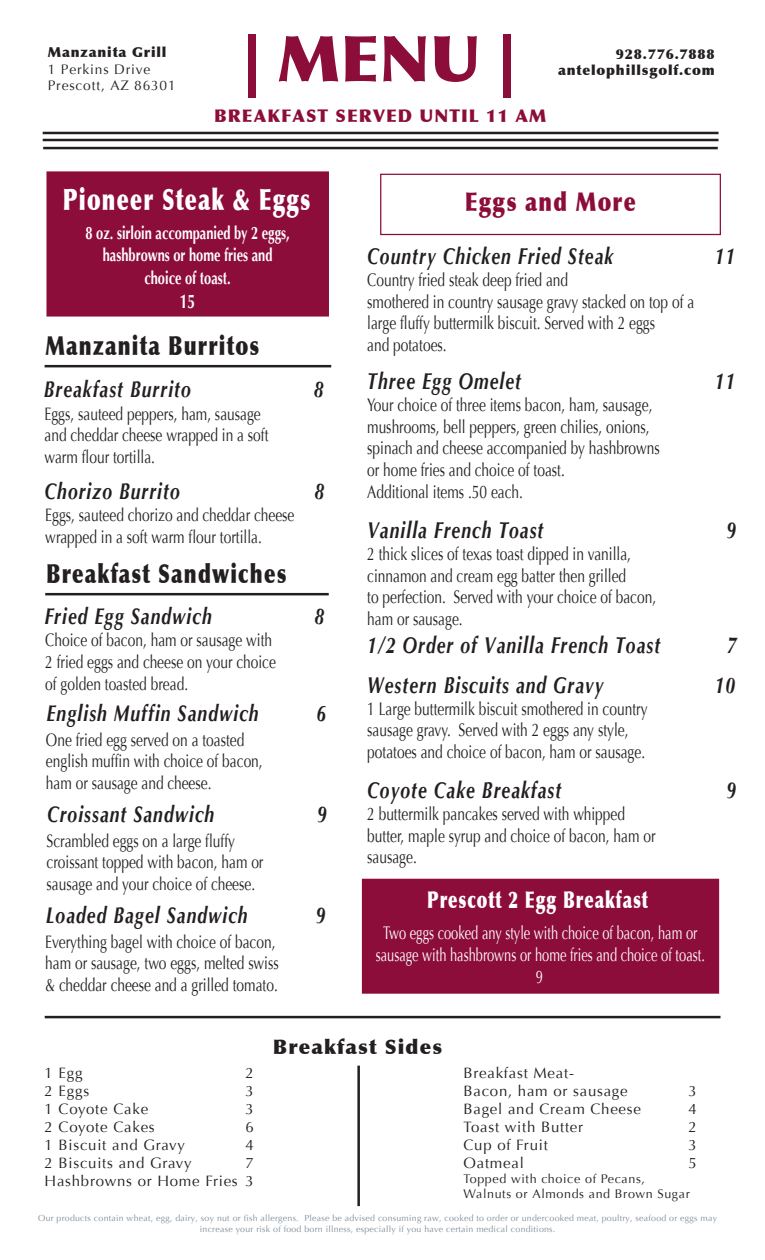
<style>
.page{position:relative;width:765px;height:1260px;background:#fff}
.page>*{position:absolute;margin:0;border:0;box-sizing:border-box;transform-origin:0 0}
.t1{font:900 63.75px "Optima";color:#8d0d3a}
.t2{font:900 29.5px "Optima";letter-spacing:.06em;color:#fff;scale:.71 1}
.t3{font:900 26.25px "Optima";letter-spacing:.06em;color:#231f20;scale:.76 1}
.t4{font:900 26px "Optima";letter-spacing:.06em;color:#8d0d3a;scale:.81 1}
.t5{font:italic 700 23.12px "Optima";letter-spacing:.06em;color:#231f20;scale:.76 1}
.t6{font:900 23.12px "Optima";letter-spacing:.06em;color:#fff;scale:.71 1}
.t7{font:italic 700 22.88px "Optima";letter-spacing:.06em;color:#231f20;scale:.76 1}
.t8{font:900 20px "Optima";letter-spacing:.06em;color:#231f20}
.t9{font:700 19.62px "Optima";color:#fff;scale:.71 1}
.t10{font:18.25px/21.9px "Optima";color:#231f20;scale:.76 1}
.t11{font:18.25px/21.9px "Optima";color:#fff;text-align:center;scale:.71 1}
.t12{font:18px/21.6px "Optima";color:#231f20;scale:.76 1}
.t13{font:700 18px/21.6px "Optima";color:#fff;text-align:center;scale:.71 1}
.t14{font:900 17.5px "Optima";letter-spacing:.06em;color:#8d0d3a}
.t15{font:15px/18px "Optima";letter-spacing:.05em;color:#231f20;text-align:right}
.t16{font:900 13.75px "Optima";letter-spacing:.06em;color:#231f20}
.t17{font:13.75px/16.5px "Optima";letter-spacing:.06em;color:#231f20}
.t18{font:12.5px/15px "Optima";letter-spacing:.05em;color:#231f20}
.t19{font:8.75px/10.5px "Optima";letter-spacing:.03em;color:#818f9a;text-align:center}
</style>
<div class="page">
<div style="left:380px;top:174px;width:341px;height:61px;border:1px solid #8d0d3a"></div>
<svg style="left:42px;top:131px;width:677px;height:19px"></svg>
<div style="left:46px;top:171px;width:283px;height:146px;background:#8d0d3a"></div>
<svg style="left:44px;top:364px;width:288px;height:4px"></svg>
<svg style="left:45px;top:592px;width:284px;height:4px"></svg>
<svg style="left:44px;top:1015px;width:677px;height:4px;background:#757273"></svg>
<svg style="left:357px;top:1065px;width:3px;height:142px"></svg>
<div style="left:362px;top:879px;width:357px;height:115px;background:#8d0d3a"></div>
<p class="t16" style="left:48px;top:44px;width:120px">Manzanita Grill</p>
<p class="t17" style="left:48px;top:61px;width:129px">1 Perkins Drive<br>Prescott, AZ 86301</p>
<h1 class="t1" style="left:245px;top:20px;width:271px">| MENU |</h1>
<p class="t14" style="left:214px;top:105px;width:333px">BREAKFAST SERVED UNTIL 11 AM</p>
<p class="t16" style="left:616px;top:45px;width:100px">928.776.7888</p>
<p class="t16" style="left:558px;top:62px;width:158px">antelophillsgolf.com</p>
<h2 class="t2" style="left:63px;top:181px;width:350px">Pioneer Steak &amp; Eggs</h2>
<p class="t13" style="left:86px;top:222px;width:289px">8 oz. sirloin accompanied by 2 eggs, hashbrowns or home fries and</p>
<p class="t13" style="left:145px;top:268px;width:123px">choice of toast.</p>
<p class="t9" style="left:180px;top:290px;width:23px">15</p>
<h3 class="t3" style="left:45px;top:330px;width:283px">Manzanita Burritos</h3>
<p class="t7" style="left:44px;top:376px;width:195px">Breakfast Burrito</p>
<p class="t7" style="left:314px;top:376px;width:14px">8</p>
<p class="t12" style="left:45px;top:403px;width:296px">Eggs, sauteed peppers, ham, sausage and cheddar cheese wrapped in a soft warm flour tortilla.</p>
<p class="t7" style="left:45px;top:477px;width:180px">Chorizo Burrito</p>
<p class="t7" style="left:315px;top:477px;width:14px">8</p>
<p class="t12" style="left:45px;top:505px;width:329px">Eggs, sauteed chorizo and cheddar cheese wrapped in a soft warm flour tortilla.</p>
<h3 class="t3" style="left:46px;top:558px;width:318px">Breakfast Sandwiches</h3>
<p class="t7" style="left:44px;top:603px;width:222px">Fried Egg Sandwich</p>
<p class="t7" style="left:314px;top:603px;width:14px">8</p>
<p class="t12" style="left:45px;top:630px;width:305px">Choice of bacon, ham or sausage with<br>2 fried eggs and cheese on your choice of golden toasted bread.</p>
<p class="t7" style="left:46px;top:700px;width:281px">English Muffin Sandwich</p>
<p class="t7" style="left:316px;top:700px;width:14px">6</p>
<p class="t12" style="left:46px;top:729px;width:287px">One fried egg served on a toasted english muffin with choice of bacon, ham or sausage and cheese.</p>
<p class="t7" style="left:47px;top:801px;width:222px">Croissant Sandwich</p>
<p class="t7" style="left:317px;top:801px;width:14px">9</p>
<p class="t12" style="left:47px;top:830px;width:287px">Scrambled eggs on a large fluffy croissant topped with bacon, ham or sausage and your choice of cheese.</p>
<p class="t7" style="left:46px;top:902px;width:267px">Loaded Bagel Sandwich</p>
<p class="t7" style="left:316px;top:902px;width:14px">9</p>
<p class="t12" style="left:45px;top:931px;width:309px">Everything bagel with choice of bacon, ham or sausage, two eggs, melted swiss &amp; cheddar cheese and a grilled tomato.</p>
<h3 class="t4" style="left:465px;top:186px;width:213px">Eggs and More</h3>
<p class="t5" style="left:367px;top:242px;width:325px">Country Chicken Fried Steak</p>
<p class="t5" style="left:715px;top:242px;width:28px">11</p>
<p class="t10" style="left:367px;top:269px;width:432px">Country fried steak deep fried and<br>smothered in country sausage gravy stacked on top of a large fluffy buttermilk biscuit. Served with 2 eggs<br>and potatoes.</p>
<p class="t5" style="left:367px;top:367px;width:204px">Three Egg Omelet</p>
<p class="t5" style="left:715px;top:367px;width:28px">11</p>
<p class="t10" style="left:367px;top:394px;width:386px">Your choice of three items bacon, ham, sausage, mushrooms, bell peppers, green chilies, onions, spinach and cheese accompanied by hashbrowns or home fries and choice of toast.<br>Additional items .50 each.</p>
<p class="t5" style="left:367px;top:516px;width:233px">Vanilla French Toast</p>
<p class="t5" style="left:727px;top:516px;width:14px">9</p>
<p class="t10" style="left:367px;top:543px;width:382px">2 thick slices of texas toast dipped in vanilla, cinnamon and cream egg batter then grilled<br>to perfection. Served with your choice of bacon, ham or sausage.</p>
<p class="t5" style="left:367px;top:632px;width:387px">1/2 Order of Vanilla French Toast</p>
<p class="t5" style="left:727px;top:632px;width:14px">7</p>
<p class="t5" style="left:367px;top:671px;width:312px">Western Biscuits and Gravy</p>
<p class="t5" style="left:715px;top:671px;width:28px">10</p>
<p class="t10" style="left:367px;top:698px;width:371px">1 Large buttermilk biscuit smothered in country sausage gravy. Served with 2 eggs any style, potatoes and choice of bacon, ham or sausage.</p>
<p class="t5" style="left:367px;top:776px;width:257px">Coyote Cake Breakfast</p>
<p class="t5" style="left:727px;top:776px;width:14px">9</p>
<p class="t10" style="left:367px;top:803px;width:381px">2 buttermilk pancakes served with whipped butter, maple syrup and choice of bacon, ham or sausage.</p>
<p class="t6" style="left:427px;top:886px;width:313px">Prescott 2 Egg Breakfast</p>
<p class="t11" style="left:376px;top:922px;width:465px">Two eggs cooked any style with choice of bacon, ham or sausage with hashbrowns or home fries and choice of toast.<br>9</p>
<p class="t15" style="left:45px;top:1064px;width:40px">1 Egg</p>
<p class="t15" style="left:245px;top:1064px;width:10px">2</p>
<p class="t15" style="left:45px;top:1082px;width:46px">2 Eggs</p>
<p class="t15" style="left:245px;top:1082px;width:10px">3</p>
<p class="t15" style="left:45px;top:1100px;width:105px">1 Coyote Cake</p>
<p class="t15" style="left:245px;top:1100px;width:10px">3</p>
<p class="t15" style="left:45px;top:1118px;width:112px">2 Coyote Cakes</p>
<p class="t15" style="left:245px;top:1118px;width:10px">6</p>
<p class="t15" style="left:45px;top:1136px;width:142px">1 Biscuit and Gravy</p>
<p class="t15" style="left:245px;top:1136px;width:10px">4</p>
<p class="t15" style="left:45px;top:1154px;width:149px">2 Biscuits and Gravy</p>
<p class="t15" style="left:45px;top:1154px;width:211px">7<br>Hashbrowns or Home Fries 3</p>
<p class="t8" style="left:273px;top:1035px;width:171px">Breakfast Sides</p>
<p class="t15" style="left:464px;top:1064px;width:166px;text-align:left">Breakfast Meat-<br>Bacon, ham or sausage</p>
<p class="t15" style="left:689px;top:1082px;width:10px">3</p>
<p class="t15" style="left:464px;top:1100px;width:179px">Bagel and Cream Cheese</p>
<p class="t15" style="left:689px;top:1100px;width:10px">4</p>
<p class="t15" style="left:464px;top:1118px;width:121px">Toast with Butter</p>
<p class="t15" style="left:689px;top:1118px;width:10px">2</p>
<p class="t15" style="left:464px;top:1136px;width:86px">Cup of Fruit</p>
<p class="t15" style="left:689px;top:1136px;width:10px">3</p>
<p class="t15" style="left:464px;top:1154px;width:62px">Oatmeal</p>
<p class="t15" style="left:689px;top:1154px;width:10px">5</p>
<p class="t18" style="left:464px;top:1172px;width:228px">Topped with choice of Pecans,<br>Walnuts or Almonds and Brown Sugar</p>
<p class="t19" style="left:38px;top:1213px;width:680px">Our products contain wheat, egg, dairy, soy nut or fish allergens. Please be advised consuming raw, cooked to order or undercooked meat, poultry, seafood or eggs may increase your risk of food born illness, especially if you have certain medical conditions.</p>
</div>
